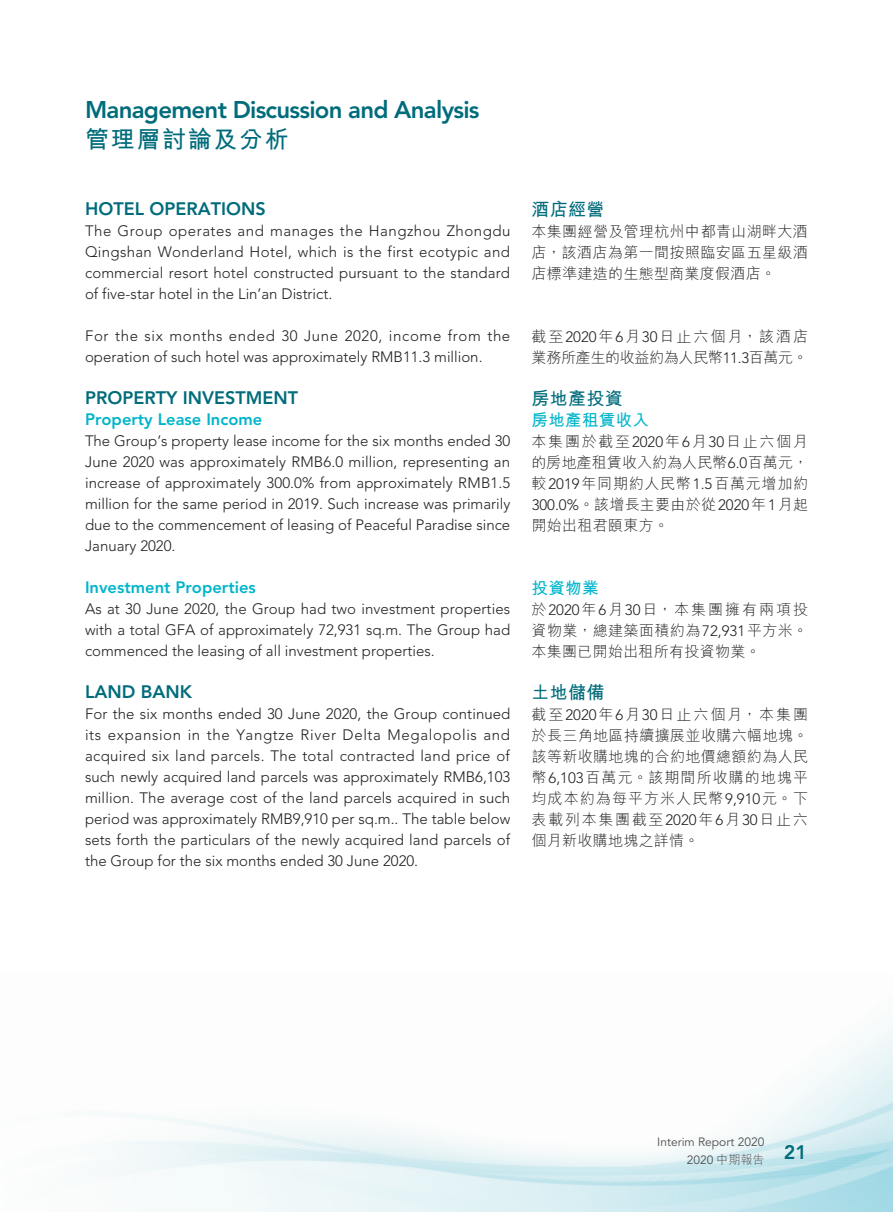
<style>
.page{position:relative;width:893px;height:1212px;background:#fff}
.page>*{position:absolute;margin:0;border:0;box-sizing:border-box;transform-origin:0 0}
.t1{font:800 24px "Avenir LT Std";letter-spacing:-.03em;color:#006c7b}
.t2{font:700 24px "M Hei HK";letter-spacing:.07em;color:#006c7b}
.t3{font:800 18px "Avenir LT Std";color:#006c7b}
.t4{font:700 18px "M Hei HK";letter-spacing:.02em;color:#006c7b}
.t5{font:800 16.5px "Avenir LT Std";color:#00b5cb}
.t6{font:700 16.5px "M Hei HK";letter-spacing:.02em;color:#00b5cb}
.t7{font:300 15px/21px "Avenir LT Std";color:#231f20;text-align:justify}
.t8{font:300 15px/21px "M Hei HK";letter-spacing:.025em;color:#231f20;text-align:justify}
.t9{font:300 15px/21px "Avenir LT Std";letter-spacing:.045em;color:#231f20}
.t10{font:300 15px/21px "M Hei HK";letter-spacing:-.02em;color:#231f20}
.t11{font:12px/18px "Avenir LT Std";color:#4b4c4d}
.s1{font-family:"Avenir LT Std"}
.s2{font-family:"M Hei HK";font-weight:300}
</style>
<div class="page">
<h1 class="t1" style="left:85px;top:95px;width:396px">Management Discussion and Analysis</h1>
<h1 class="t2" style="left:85px;top:121px;width:205px">管理層討論及分析</h1>
<p class="t3" style="left:85px;top:198px;width:182px">HOTEL OPERATIONS</p>
<p class="t7" style="left:85px;top:220px;width:427px">The Group operates and manages the Hangzhou Zhongdu Qingshan Wonderland Hotel, which is the first ecotypic and commercial resort hotel constructed pursuant to the standard of five-star hotel in the Lin’an District.</p>
<p class="t9" style="left:85px;top:325px;width:427px">For the six months ended 30 June 2020, income from the operation of such hotel was approximately RMB11.3 million.</p>
<p class="t3" style="left:85px;top:387px;width:214px">PROPERTY INVESTMENT</p>
<p class="t5" style="left:85px;top:409px;width:179px">Property Lease Income</p>
<p class="t7" style="left:85px;top:430px;width:427px">The Group’s property lease income for the six months ended 30<br>June 2020 was approximately RMB6.0 million, representing an increase of approximately 300.0% from approximately RMB1.5 million for the same period in 2019. Such increase was primarily due to the commencement of leasing of Peaceful Paradise since January 2020.</p>
<p class="t5" style="left:85px;top:577px;width:172px">Investment Properties</p>
<p class="t7" style="left:85px;top:598px;width:427px">As at 30 June 2020, the Group had two investment properties with a total GFA of approximately 72,931 sq.m. The Group had commenced the leasing of all investment properties.</p>
<p class="t3" style="left:85px;top:681px;width:108px">LAND BANK</p>
<p class="t7" style="left:85px;top:703px;width:427px">For the six months ended 30 June 2020, the Group continued its expansion in the Yangtze River Delta Megalopolis and acquired six land parcels. The total contracted land price of such newly acquired land parcels was approximately RMB6,103 million. The average cost of the land parcels acquired in such period was approximately RMB9,910 per sq.m.. The table below sets forth the particulars of the newly acquired land parcels of the Group for the six months ended 30 June 2020.</p>
<p class="t4" style="left:531px;top:196px;width:75px">酒店經營</p>
<p class="t8" style="left:531px;top:221px;width:278px">本集團經營及管理杭州中都青山湖畔大酒店，該酒店為第一間按照臨安區五星級酒店標準建造的生態型商業度假酒店。</p>
<p class="t10" style="left:532px;top:326px;width:278px">截至<span class="s1">2020</span>年<span class="s1">6</span>月<span class="s1">30</span>日止六個月，該酒店業務所產生的收益約為人民幣<span class="s1">11.3</span>百萬元。</p>
<p class="t4" style="left:531px;top:385px;width:93px">房地產投資</p>
<p class="t6" style="left:531px;top:408px;width:119px">房地產租賃收入</p>
<p class="t8" style="left:531px;top:431px;width:278px">本集團於截至<span class="s1">2020</span>年<span class="s1">6</span>月<span class="s1">30</span>日止六個月的房地產租賃收入約為人民幣<span class="s1">6.0</span>百萬元，較<span class="s1">2019</span>年同期約人民幣<span class="s1">1.5</span>百萬元增加約<span class="s1">300.0%</span>。該增長主要由於從<span class="s1">2020</span>年<span class="s1">1</span>月起開始出租君頤東方。</p>
<p class="t6" style="left:531px;top:576px;width:68px">投資物業</p>
<p class="t8" style="left:531px;top:599px;width:278px">於<span class="s1">2020</span>年<span class="s1">6</span>月<span class="s1">30</span>日，本集團擁有兩項投資物業，總建築面積約為<span class="s1">72,931</span>平方米。本集團已開始出租所有投資物業。</p>
<p class="t4" style="left:531px;top:679px;width:75px">土地儲備</p>
<p class="t8" style="left:531px;top:704px;width:278px">截至<span class="s1">2020</span>年<span class="s1">6</span>月<span class="s1">30</span>日止六個月，本集團於長三角地區持續擴展並收購六幅地塊。該等新收購地塊的合約地價總額約為人民幣<span class="s1">6,103</span>百萬元。該期間所收購的地塊平均成本約為每平方米人民幣<span class="s1">9,910</span>元。下表載列本集團截至<span class="s1">2020</span>年<span class="s1">6</span>月<span class="s1">30</span>日止六個月新收購地塊之詳情。</p>
<p class="t11" style="left:687px;top:1133px;width:122px;text-indent:-29px">Interim Report 2020<br>2020 <span class="s2">中期報告</span> <sup>21</sup></p>
</div>
